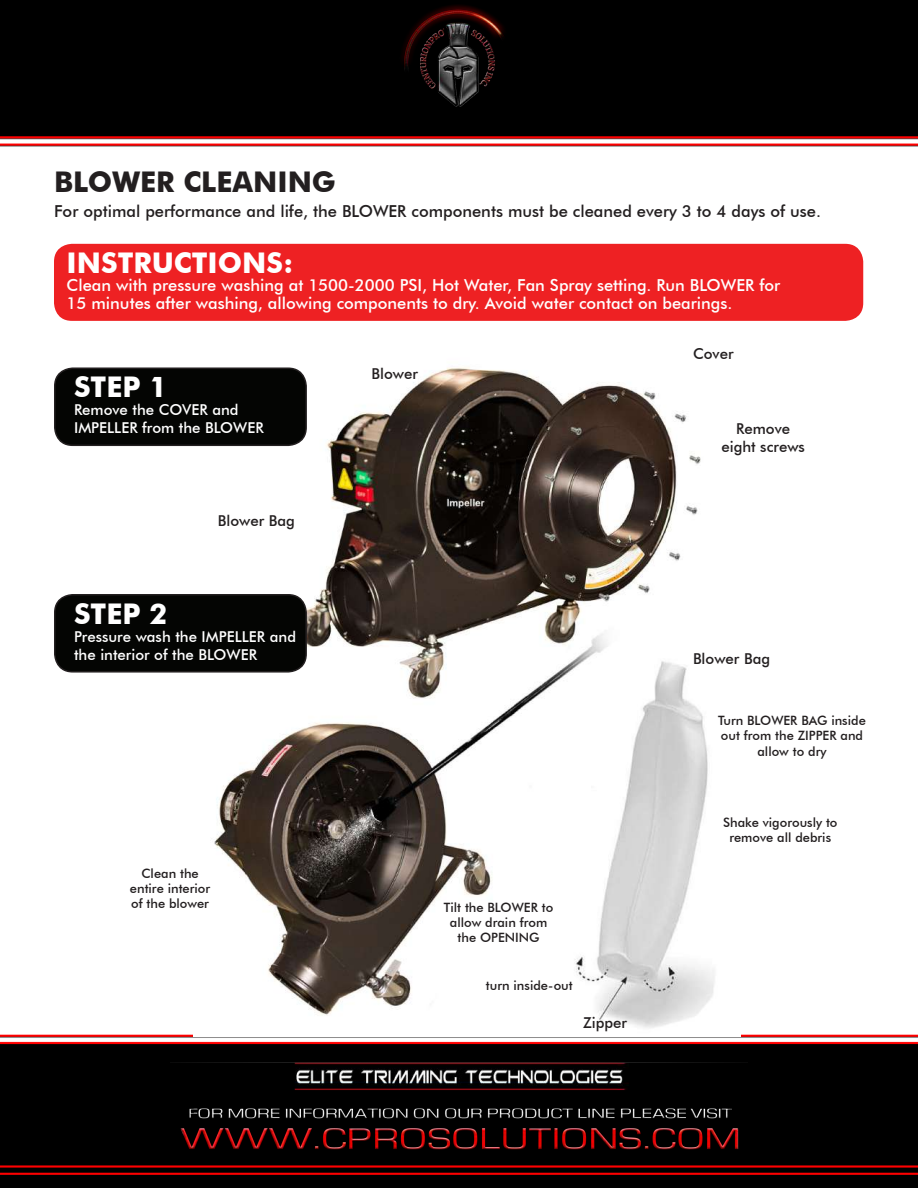
<style>
.page{position:relative;width:918px;height:1188px;background:#fff}
.page>*{position:absolute;margin:0;border:0;box-sizing:border-box;transform-origin:0 0}
.t1{font:700 28.5px "Futura BT";color:#fff}
.t2{font:700 28.5px "Futura BT";color:#231f20}
.t3{font:500 16.5px/18px "Futura BT";color:#fff}
.t4{font:500 16.5px "Futura BT";color:#231f20}
.t5{font:500 15px/18px "Futura BT";color:#fff}
.t6{font:500 15px/18px "Futura BT";color:#231f20;text-align:center}
.t7{font:500 12.9px/15.5px "Futura BT";color:#231f20;text-align:center}
</style>
<div class="page">
<img style="left:0;top:1034px;width:918px;height:154px">
<img style="left:170px;top:1047px;width:578px;height:110px">
<img style="left:0;top:0;width:918px;height:147px">
<img style="left:397px;top:5px;width:124px;height:110px">
<img style="left:193px;top:367px;width:548px;height:669px">
<div style="left:55px;top:368px;width:251px;height:77px;background:#040503;border-radius:18px"></div>
<div style="left:54px;top:367px;width:253px;height:79px;border:2px solid #231f20;border-radius:18px"></div>
<div style="left:55px;top:595px;width:251px;height:77px;background:#040503;border-radius:18px"></div>
<div style="left:54px;top:594px;width:253px;height:79px;border:2px solid #231f20;border-radius:18px"></div>
<div style="left:54px;top:244px;width:809px;height:77px;background:#ee2123;border-radius:18px"></div>
<h1 class="t2" style="left:54px;top:165px;width:284px">BLOWER CLEANING</h1>
<p class="t4" style="left:54px;top:201px;width:769px">For optimal performance and life, the BLOWER components must be cleaned every 3 to 4 days of use.</p>
<h1 class="t1" style="left:67px;top:245px;width:228px">INSTRUCTIONS:</h1>
<p class="t3" style="left:67px;top:276px;width:715px">Clean with pressure washing at 1500-2000 PSI, Hot Water, Fan Spray setting. Run BLOWER for<br>15 minutes after washing, allowing components to dry. Avoid water contact on bearings.</p>
<h1 class="t1" style="left:74px;top:370px;width:95px">STEP 1</h1>
<p class="t5" style="left:74px;top:401px;width:191px">Remove the COVER and<br>IMPELLER from the BLOWER</p>
<p class="t6" style="left:218px;top:512px;width:79px">Blower Bag</p>
<h1 class="t1" style="left:74px;top:596px;width:95px">STEP 2</h1>
<p class="t5" style="left:74px;top:627px;width:223px">Pressure wash the IMPELLER and the interior of the BLOWER</p>
<p class="t7" style="left:130px;top:865px;width:82px">Clean the entire interior of the blower</p>
<p class="t6" style="left:372px;top:364px;width:48px">Blower</p>
<p class="t6" style="left:693px;top:345px;width:42px">Cover</p>
<p class="t6" style="left:721px;top:420px;width:85px">Remove eight screws</p>
<p class="t7" style="left:444px;top:899px;width:111px">Tilt the BLOWER to allow drain from the OPENING</p>
<p class="t7" style="left:486px;top:977px;width:88px">turn inside-out</p>
<p class="t6" style="left:583px;top:1014px;width:45px">Zipper</p>
<p class="t6" style="left:693px;top:650px;width:79px">Blower Bag</p>
<p class="t7" style="left:718px;top:712px;width:149px">Turn BLOWER BAG inside out from the ZIPPER and allow to dry</p>
<p class="t7" style="left:723px;top:815px;width:116px">Shake vigorously to remove all debris</p>
</div>
